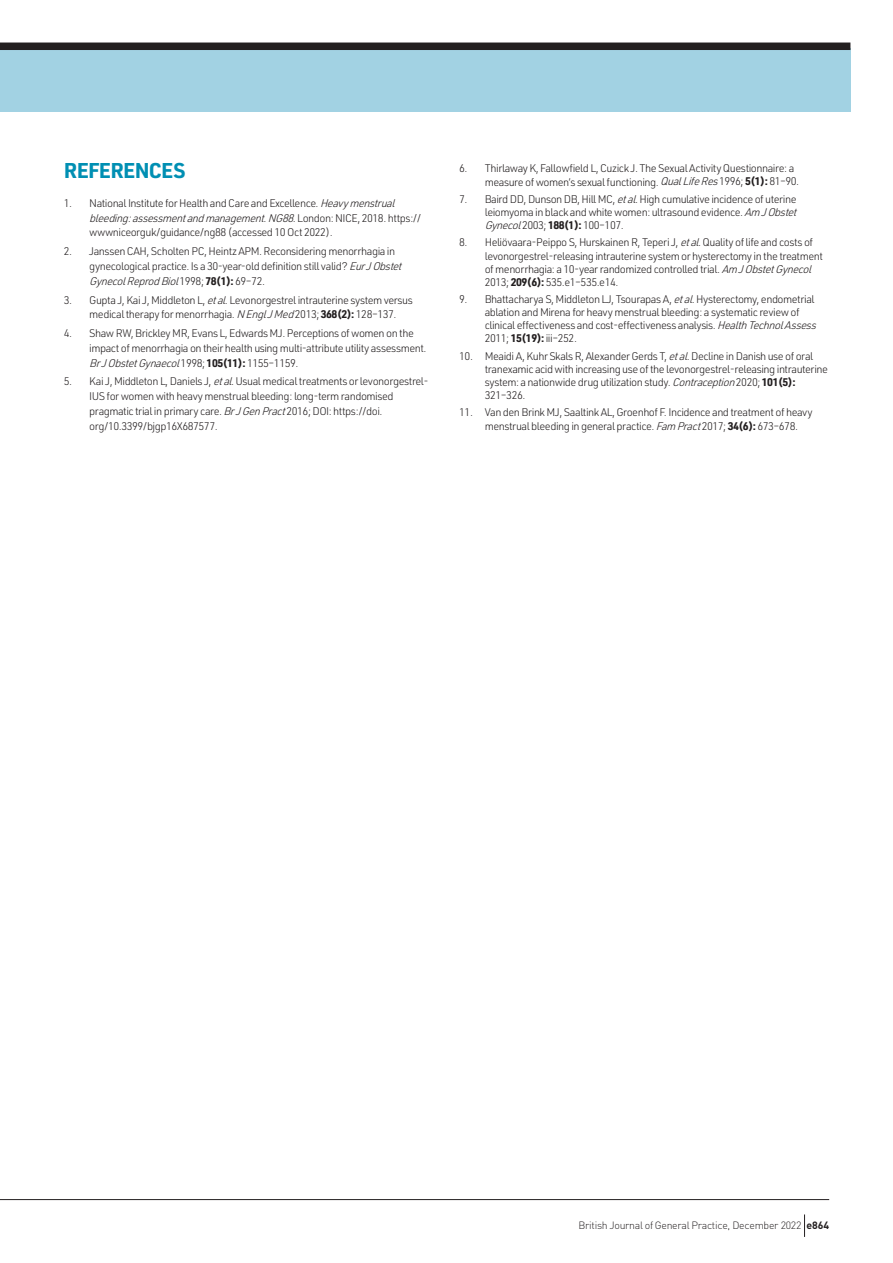
<style>
.page{position:relative;width:893px;height:1263px;background:#fff}
.page>*{position:absolute;margin:0;border:0;box-sizing:border-box;transform-origin:0 0}
.t1{font:700 21px "URWDIN";letter-spacing:-.035em;color:#008fb3}
.t2{font:300 10.8px/13px "URWDIN";letter-spacing:-.045em;color:#231f20}
.t3{font:300 10.5px "DIN";letter-spacing:-.025em;color:#231f20}
.s1{font-style:italic}
.s2{font-weight:700}
</style>
<div class="page">
<div style="left:0;top:48px;width:850px;height:64px;background:#a2d2e3"></div>
<div style="left:0;top:43px;width:850px;height:7px;background:#231f20"></div>
<hr style="left:0;top:1199px;width:829px;height:1px;background:#231f20">
<svg style="left:804px;top:1214px;width:1px;height:23px"></svg>
<h1 class="t1" style="left:64px;top:156px;width:123px">REFERENCES</h1>
<p class="t2" style="left:89px;top:196px;width:333px;line-height:14.7px;text-indent:-26px">1. National Institute for Health and Care and Excellence. <span class="s1">Heavymenstrual bleeding:assessmentandmanagement</span>. <span class="s1">NG88</span>. L o n d o n : N I C E , 2 0 1 8 . h t t p s : / / wwwniceorguk/guidance/ng88 (accessed 10 Oct 2022).</p>
<p class="t2" style="left:89px;top:244px;width:317px;line-height:14.7px;text-indent:-26px">2. Janssen CAH, Scholten PC, Heintz APM. Reconsidering menorrhagia in gynecological practice. Is a 30-year-old definition still valid? <span class="s1">EurJObstet<br>GynecolReprodBiol</span>1 9 9 8 ; <span class="s2">7 8 ( 1 ) :</span> 6 9 – 7 2 .</p>
<p class="t2" style="left:89px;top:292px;width:325px;line-height:14.7px;text-indent:-26px">3. Gupta J, Kai J, Middleton L, <span class="s1">etal</span>. Levonorgestrel intrauterine system versus medical therapy for menorrhagia. <span class="s1">NEnglJMed</span>2013; <span class="s2">368(2):</span> 128–137.</p>
<p class="t2" style="left:89px;top:326px;width:339px;line-height:14.7px;text-indent:-26px">4. Shaw RW, Brickley MR, Evans L, Edwards MJ. Perceptions of women on the impact of menorrhagia on their health using multi-attribute utility assessment.<br><span class="s1">BrJObstetGynaecol</span>1998; <span class="s2">105(11):</span> 1155–1159.</p>
<p class="t2" style="left:89px;top:374px;width:341px;line-height:14.7px;text-indent:-26px">5. Kai J, Middleton L, Daniels J, <span class="s1">etal</span>. Usual medical treatments or levonorgestrel-IUS for women with heavy menstrual bleeding: long-term randomised pragmatic trial in primary care. <span class="s1">BrJGenPract</span>2016; DOI: https://doi. org/10.3399/bjgp16X687577.</p>
<p class="t2" style="left:485px;top:162px;width:316px;text-indent:-26px">6. Thirlaway K, Fallowfield L, Cuzick J. The Sexual Activity Questionnaire: a measure of women’s sexual functioning. <span class="s1">QualLifeRes</span>1996; <span class="s2">5(1):</span> 81–90.</p>
<p class="t2" style="left:485px;top:192px;width:317px;text-indent:-26px">7. Baird DD, Dunson DB, Hill MC, <span class="s1">etal</span>. High cumulative incidence of uterine leiomyoma in black and white women: ultrasound evidence. <span class="s1">Am JObstet<br>Gynecol</span>2003; <span class="s2">188(1):</span> 100–107.</p>
<p class="t2" style="left:485px;top:236px;width:340px;text-indent:-26px">8. Heliövaara-Peippo S, Hurskainen R, Teperi J, <span class="s1">etal</span>. Quality of life and costs of levonorgestrel-releasing intrauterine system or hysterectomy in the treatment of menorrhagia: a 10-year randomized controlled trial. <span class="s1">Am JObstetGynecol </span>2013; <span class="s2">209(6):</span> 535.e1–535.e14.</p>
<p class="t2" style="left:485px;top:292px;width:336px;text-indent:-26px">9. Bhattacharya S, Middleton LJ, Tsourapas A, <span class="s1">etal</span>. Hysterectomy, endometrial ablation and Mirena for heavy menstrual bleeding: a systematic review of clinical effectiveness and cost-effectiveness analysis. <span class="s1">HealthTechnolAssess </span>2011; <span class="s2">15(19):</span> iii–252.</p>
<p class="t2" style="left:485px;top:349px;width:345px;text-indent:-26px">10. Meaidi A, Kuhr Skals R, Alexander Gerds T, <span class="s1">etal</span>. Decline in Danish use of oral tranexamic acid with increasing use of the levonorgestrel-releasing intrauterine system: a nationwide drug utilization study. <span class="s1">Contraception</span>2020; <span class="s2">101(5):<br></span>321–326.</p>
<p class="t2" style="left:485px;top:406px;width:329px;text-indent:-26px">11. Van den Brink MJ, Saaltink AL, Groenhof F. Incidence and treatment of heavy menstrual bleeding in general practice. <span class="s1">Fam Pract</span>2017; <span class="s2">34(6):</span> 673–678.</p>
<p class="t3" style="left:578px;top:1219px;width:252px">British Journal of General Practice, December 2022 <span class="s2">e864</span></p>
</div>
